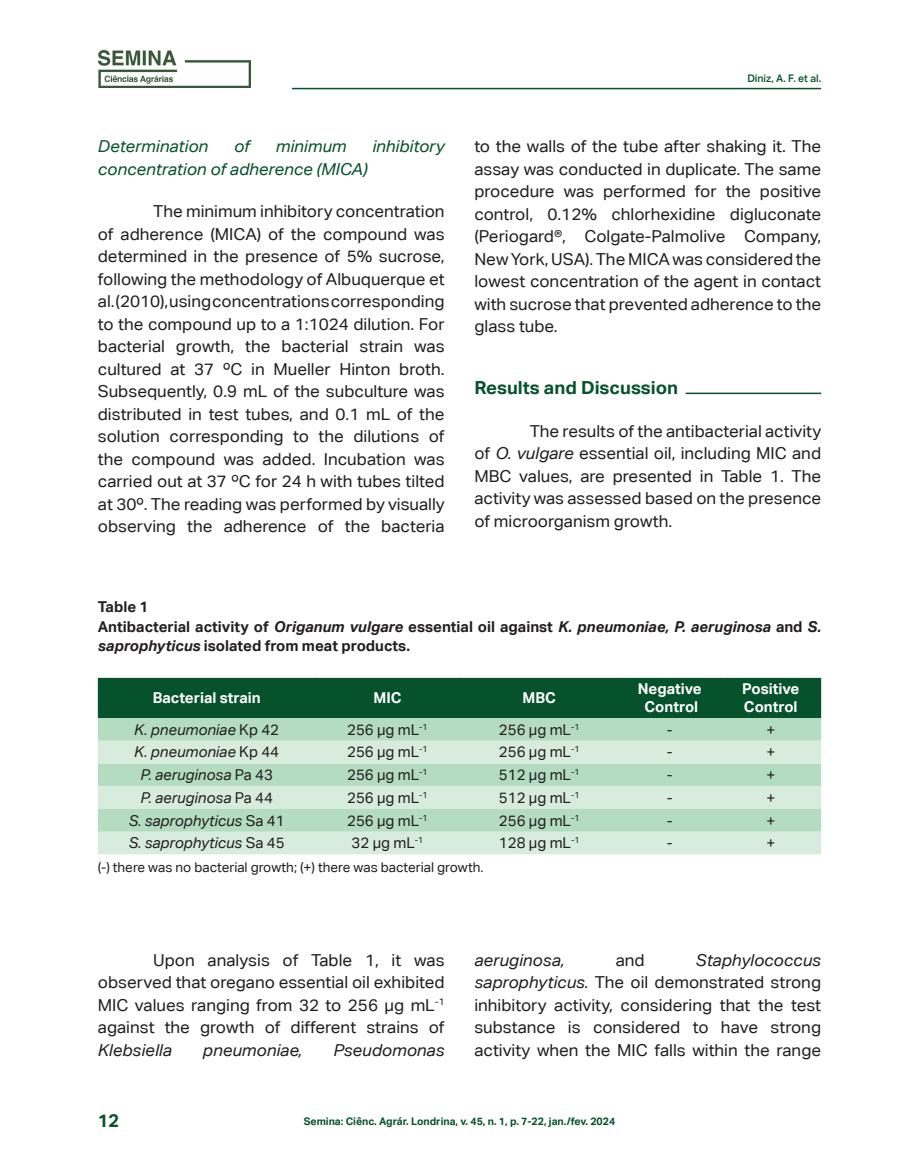
<style>
.page{position:relative;width:919px;height:1174px;background:#fff}
.page>*{position:absolute;margin:0;border:0;box-sizing:border-box;transform-origin:0 0}
.corpo_do_texto{font:700 18px "Aktiv Grotesk Corp";color:#06522d}
.corpo_do_texto-2{font:16.5px/22.5px "Aktiv Grotesk Corp";color:#231f20;text-align:justify}
.corpo_do_texto-3{font:italic 16.5px "Aktiv Grotesk Corp";color:#06522d}
.corpo_do_texto-4{font:italic 16.5px "Aktiv Grotesk Corp";color:#231f20}
.título_Tabela{font:700 15px/19.5px "Aktiv Grotesk Corp";color:#231f20}
.texto_tabela{font:15px "Aktiv Grotesk Corp";color:#231f20}
.texto_tabela-2{font:italic 15px "Aktiv Grotesk Corp";color:#231f20}
.texto_tabela-3{font:700 15px "Aktiv Grotesk Corp";color:#fff}
.legenda_de_tabela{font:13.5px "Aktiv Grotesk Corp";color:#231f20}
.t1{font:700 10.5px "Aktiv Grotesk Corp";color:#06522d}
.t2{font:500 10.5px "Aktiv Grotesk Corp";color:#06522d}
.s1{font-style:italic}
.s2{font-style:normal}
</style>
<div class="page">
<hr style="left:292px;top:88px;width:529px;height:1px;background:#06522d">
<img style="left:98px;top:50px;width:153px;height:38px">
<div style="left:98px;top:678px;width:723px;height:40px;background:#06522d"></div>
<div style="left:98px;top:718px;width:723px;height:22px;background:#b3dcc0"></div>
<svg style="left:98px;top:740px;width:723px;height:114px;background:#cee8d5"></svg>
<div style="left:98px;top:809px;width:723px;height:22px;background:#b3dcc0"></div>
<hr style="left:685px;top:392px;width:136px;height:2px;background:#06522d">
<p class="corpo_do_texto-3" style="left:98px;top:136px;width:112px">Determination</p>
<p class="corpo_do_texto-3" style="left:234px;top:136px;width:17px">of</p>
<p class="corpo_do_texto-3" style="left:276px;top:136px;width:72px">minimum</p>
<p class="corpo_do_texto-3" style="left:372px;top:136px;width:74px">inhibitory</p>
<p class="corpo_do_texto-3" style="left:98px;top:159px;width:271px">concentration of adherence (MICA)</p>
<p class="corpo_do_texto-2" style="left:98px;top:200px;width:348px;text-indent:55px">The minimum inhibitory concentration of adherence (MICA) of the compound was determined in the presence of 5% sucrose, following the methodology of Albuquerque et al. (2010), using concentrations corresponding to the compound up to a 1:1024 dilution. For bacterial growth, the bacterial strain was cultured at 37 ºC in Mueller Hinton broth.<br>Subsequently, 0.9 mL of the subculture was distributed in test tubes, and 0.1 mL of the solution corresponding to the dilutions of the compound was added. Incubation was carried out at 37 ºC for 24 h with tubes tilted at 30º. The reading was performed by visually observing the adherence of the bacteria</p>
<p class="t2" style="left:747px;top:72px;width:75px">Diniz, A. F. et al.</p>
<p class="corpo_do_texto-2" style="left:474px;top:135px;width:348px">to the walls of the tube after shaking it. The assay was conducted in duplicate. The same procedure was performed for the positive control, 0.12% chlorhexidine digluconate (Periogard®, Colgate-Palmolive Company, New York, USA). The MICA was considered the lowest concentration of the agent in contact with sucrose that prevented adherence to the glass tube.</p>
<p class="corpo_do_texto" style="left:474px;top:377px;width:205px">Results and Discussion</p>
<p class="corpo_do_texto-2" style="left:474px;top:419px;width:348px;text-indent:55px">The results of the antibacterial activity of <span class="s1">O. vulgare</span> essential oil, including MIC and MBC values, are presented in Table 1. The activity was assessed based on the presence of microorganism growth.</p>
<p class="título_Tabela" style="left:98px;top:597px;width:52px">Table 1</p>
<p class="título_Tabela" style="left:98px;top:616px;width:724px">Antibacterial activity of <span class="s1">Origanum vulgare</span> essential oil against <span class="s1">K. pneumoniae, P. aeruginosa</span> and <span class="s1">S. saprophyticus</span> isolated from meat products.</p>
<p class="texto_tabela-3" style="left:153px;top:688px;width:109px">Bacterial strain</p>
<p class="texto_tabela-3" style="left:373px;top:688px;width:30px">MIC</p>
<p class="texto_tabela-3" style="left:522px;top:688px;width:35px">MBC</p>
<p class="texto_tabela-3" style="left:637px;top:679px;width:65px">Negative</p>
<p class="texto_tabela-3" style="left:644px;top:697px;width:55px">Control</p>
<p class="texto_tabela-3" style="left:742px;top:679px;width:59px">Positive</p>
<p class="texto_tabela-3" style="left:744px;top:697px;width:55px">Control</p>
<p class="texto_tabela-2" style="left:134px;top:720px;width:146px">K. pneumoniae <span class="s2">Kp 42</span></p>
<p class="texto_tabela" style="left:347px;top:720px;width:82px">256 μg mL<sup>-1</sup></p>
<p class="texto_tabela" style="left:499px;top:720px;width:82px">256 μg mL<sup>-1</sup></p>
<p class="texto_tabela" style="left:666px;top:720px;width:7px">-</p>
<p class="texto_tabela" style="left:766px;top:720px;width:10px">+</p>
<p class="texto_tabela-2" style="left:134px;top:743px;width:146px">K. pneumoniae <span class="s2">Kp 44</span></p>
<p class="texto_tabela" style="left:347px;top:743px;width:82px">256 μg mL<sup>-1</sup></p>
<p class="texto_tabela" style="left:499px;top:743px;width:82px">256 μg mL<sup>-1</sup></p>
<p class="texto_tabela" style="left:666px;top:743px;width:7px">-</p>
<p class="texto_tabela" style="left:766px;top:743px;width:10px">+</p>
<p class="texto_tabela-2" style="left:140px;top:766px;width:134px">P. aeruginosa <span class="s2">Pa 43</span></p>
<p class="texto_tabela" style="left:347px;top:766px;width:82px">256 μg mL<sup>-1</sup></p>
<p class="texto_tabela" style="left:499px;top:766px;width:82px">512 μg mL<sup>-1</sup></p>
<p class="texto_tabela" style="left:666px;top:766px;width:7px">-</p>
<p class="texto_tabela" style="left:766px;top:766px;width:10px">+</p>
<p class="texto_tabela-2" style="left:140px;top:788px;width:134px">P. aeruginosa <span class="s2">Pa 44</span></p>
<p class="texto_tabela" style="left:347px;top:788px;width:82px">256 μg mL<sup>-1</sup></p>
<p class="texto_tabela" style="left:499px;top:788px;width:82px">512 μg mL<sup>-1</sup></p>
<p class="texto_tabela" style="left:666px;top:788px;width:7px">-</p>
<p class="texto_tabela" style="left:766px;top:788px;width:10px">+</p>
<p class="texto_tabela-2" style="left:129px;top:811px;width:157px">S. saprophyticus <span class="s2">Sa 41</span></p>
<p class="texto_tabela" style="left:347px;top:811px;width:82px">256 μg mL<sup>-1</sup></p>
<p class="texto_tabela" style="left:499px;top:811px;width:82px">256 μg mL<sup>-1</sup></p>
<p class="texto_tabela" style="left:666px;top:811px;width:7px">-</p>
<p class="texto_tabela" style="left:766px;top:811px;width:10px">+</p>
<p class="texto_tabela-2" style="left:129px;top:834px;width:157px">S. saprophyticus <span class="s2">Sa 45</span></p>
<p class="texto_tabela" style="left:351px;top:834px;width:73px">32 μg mL<sup>-1</sup></p>
<p class="texto_tabela" style="left:499px;top:834px;width:82px">128 μg mL<sup>-1</sup></p>
<p class="texto_tabela" style="left:666px;top:834px;width:7px">-</p>
<p class="texto_tabela" style="left:766px;top:834px;width:10px">+</p>
<p class="legenda_de_tabela" style="left:98px;top:859px;width:387px">(-) there was no bacterial growth; (+) there was bacterial growth.</p>
<p class="corpo_do_texto-2" style="left:98px;top:948px;width:348px;text-indent:55px">Upon analysis of Table 1, it was observed that oregano essential oil exhibited MIC values ranging from 32 to 256 μg mL<sup>-1 </sup>against the growth of different strains of <span class="s1">Klebsiella</span></p>
<p class="corpo_do_texto-4" style="left:203px;top:1040px;width:101px">pneumoniae,</p>
<p class="corpo_do_texto-4" style="left:333px;top:1040px;width:113px">Pseudomonas</p>
<p class="corpo_do_texto-2" style="left:474px;top:948px;width:348px;text-indent:221px"><span class="s1">Staphylococcus saprophyticus.</span> The oil demonstrated strong inhibitory activity, considering that the test substance is considered to have strong activity when the MIC falls within the range</p>
<p class="corpo_do_texto-4" style="left:474px;top:950px;width:92px">aeruginosa,</p>
<p class="corpo_do_texto-2" style="left:615px;top:948px;width:30px">and</p>
<p class="corpo_do_texto" style="left:98px;top:1109px;width:23px">12</p>
<p class="t1" style="left:304px;top:1114px;width:313px">Semina: Ciênc. Agrár. Londrina, v. 45, n. 1, p. 7-22, jan./fev. 2024</p>
</div>
